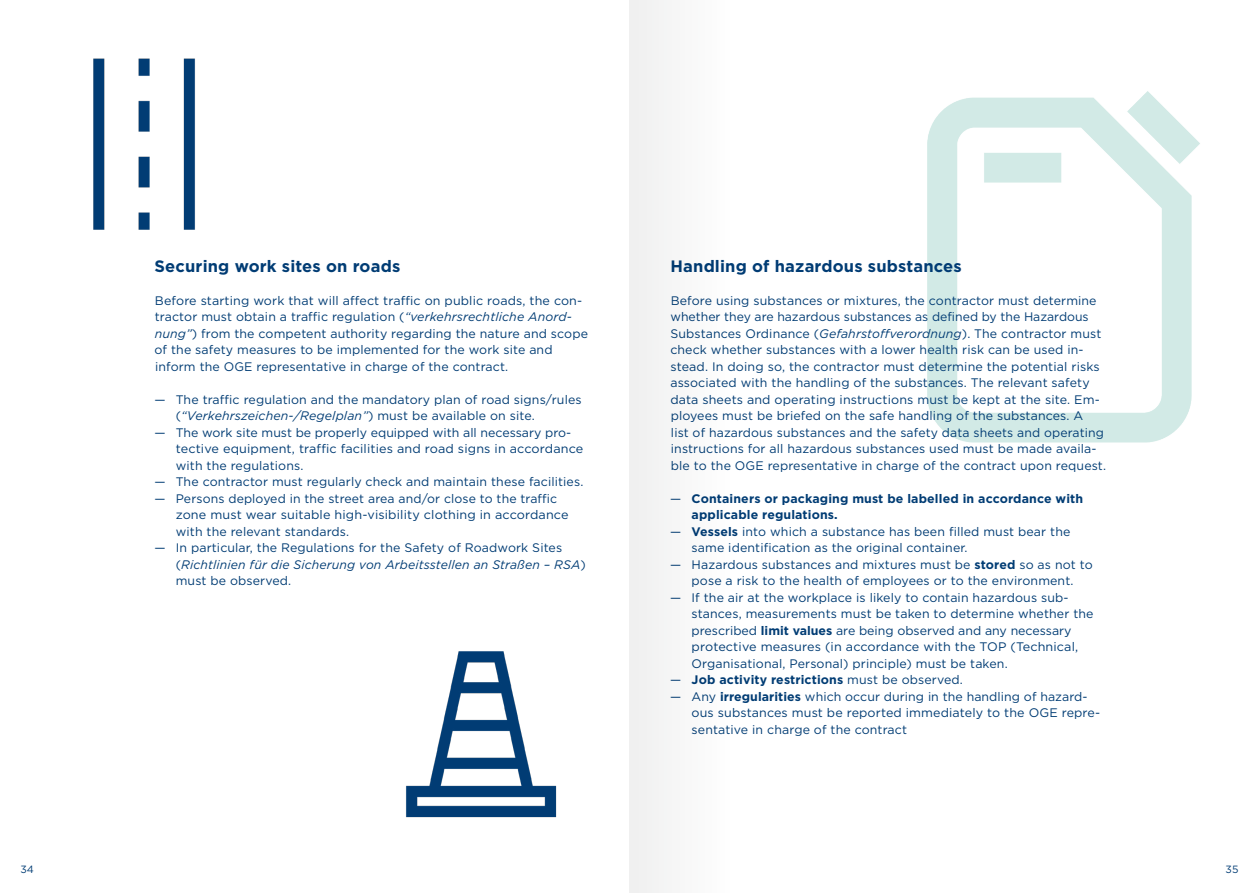
<style>
.page{position:relative;width:1259px;height:893px;background:#fff}
.page>*{position:absolute;margin:0;border:0;box-sizing:border-box;transform-origin:0 0}
.t1{font:700 16.5px "Gotham";letter-spacing:.01em;color:#013c74}
.t2{font:12.3px/16.5px "Gotham";letter-spacing:.01em;color:#013c74}
.t3{font:700 12.3px/16.5px "Gotham";letter-spacing:.01em;color:#013c74}
.t4{font:10.5px "Gotham";color:#013c74}
.s1{font-style:italic}
.s2{font-weight:400}
.s3{font-weight:700}
</style>
<div class="page">
<img style="left:927px;top:91px;width:273px;height:352px">
<img style="left:93px;top:58px;width:102px;height:172px">
<img style="left:406px;top:651px;width:151px;height:167px">
<div style="left:629px;top:0;width:115px;height:893px;background:#f8f8f8"></div>
<h1 class="t1" style="left:155px;top:255px;width:247px">Securing work sites on roads</h1>
<p class="t2" style="left:154px;top:292px;width:435px">Before starting work that will affect traffic on public roads, the con&shy;tractor must obtain a traffic regulation (<span class="s1">“verkehrsrechtliche Anord&shy;nung”</span>) from the competent authority regarding the nature and scope of the safety measures to be implemented for the work site and inform the OGE representative in charge of the contract.</p>
<p class="t2" style="left:176px;top:391px;width:407px;text-indent:-21px">— The traffic regulation and the mandatory plan of road signs/rules (<span class="s1">“Verkehrszeichen-/Regelplan”</span>) must be available on site.</p>
<p class="t2" style="left:176px;top:424px;width:409px;text-indent:-21px">— The work site must be properly equipped with all necessary pro&shy;tective equipment, traffic facilities and road signs in accordance with the regulations.</p>
<p class="t2" style="left:154px;top:473px;width:430px">— The contractor must regularly check and maintain these facilities.</p>
<p class="t2" style="left:176px;top:490px;width:394px;text-indent:-21px">— Persons deployed in the street area and/or close to the traffic zone must wear suitable high-visibility clothing in accordance with the relevant standards.</p>
<p class="t2" style="left:176px;top:539px;width:412px;text-indent:-21px">— In particular, the Regulations for the Safety of Roadwork Sites (<span class="s1">Richtlinien für die Sicherung von Arbeitsstellen an Straßen – RSA</span>) must be observed.</p>
<h1 class="t1" style="left:670px;top:255px;width:293px">Handling of hazardous substances</h1>
<p class="t2" style="left:670px;top:292px;width:437px">Before using substances or mixtures, the contractor must determine whether they are hazardous substances as defined by the Hazardous Substances Ordinance (<span class="s1">Gefahrstoffverordnung</span>). The contractor must check whether substances with a lower health risk can be used in&shy;stead. In doing so, the contractor must determine the potential risks associated with the handling of the substances. The relevant safety data sheets and operating instructions must be kept at the site. Em&shy;ployees must be briefed on the safe handling of the substances. A<br>list of hazardous substances and the safety data sheets and operating instructions for all hazardous substances used must be made availa&shy;ble to the OGE representative in charge of the contract upon request.</p>
<p class="t3" style="left:691px;top:490px;width:393px;text-indent:-21px"><span class="s2">—</span> Containers or packaging must be labelled in accordance with applicable regulations.</p>
<p class="t2" style="left:691px;top:523px;width:380px;text-indent:-21px">— <span class="s3">Vessels</span> into which a substance has been filled must bear the same identification as the original container.</p>
<p class="t2" style="left:670px;top:556px;width:424px;text-align:center">— Hazardous substances and mixtures must be <span class="s3">stored</span> so as not to pose a risk to the health of employees or to the environment.</p>
<p class="t2" style="left:691px;top:589px;width:403px;text-indent:-21px">— If the air at the workplace is likely to contain hazardous sub&shy;stances, measurements must be taken to determine whether the prescribed <span class="s3">limit values</span> are being observed and any necessary protective measures (in accordance with the TOP (Technical, Organisational, Personal) principle) must be taken.</p>
<p class="t3" style="left:670px;top:672px;width:294px"><span class="s2">—</span> Job activity restrictions <span class="s2">must be observed.</span></p>
<p class="t2" style="left:691px;top:688px;width:410px;text-indent:-21px">— Any <span class="s3">irregularities</span> which occur during in the handling of hazard&shy;ous substances must be reported immediately to the OGE repre&shy;sentative in charge of the contract</p>
<p class="t4" style="left:20px;top:862px;width:15px">34</p>
<p class="t4" style="left:1225px;top:862px;width:14px">35</p>
</div>
